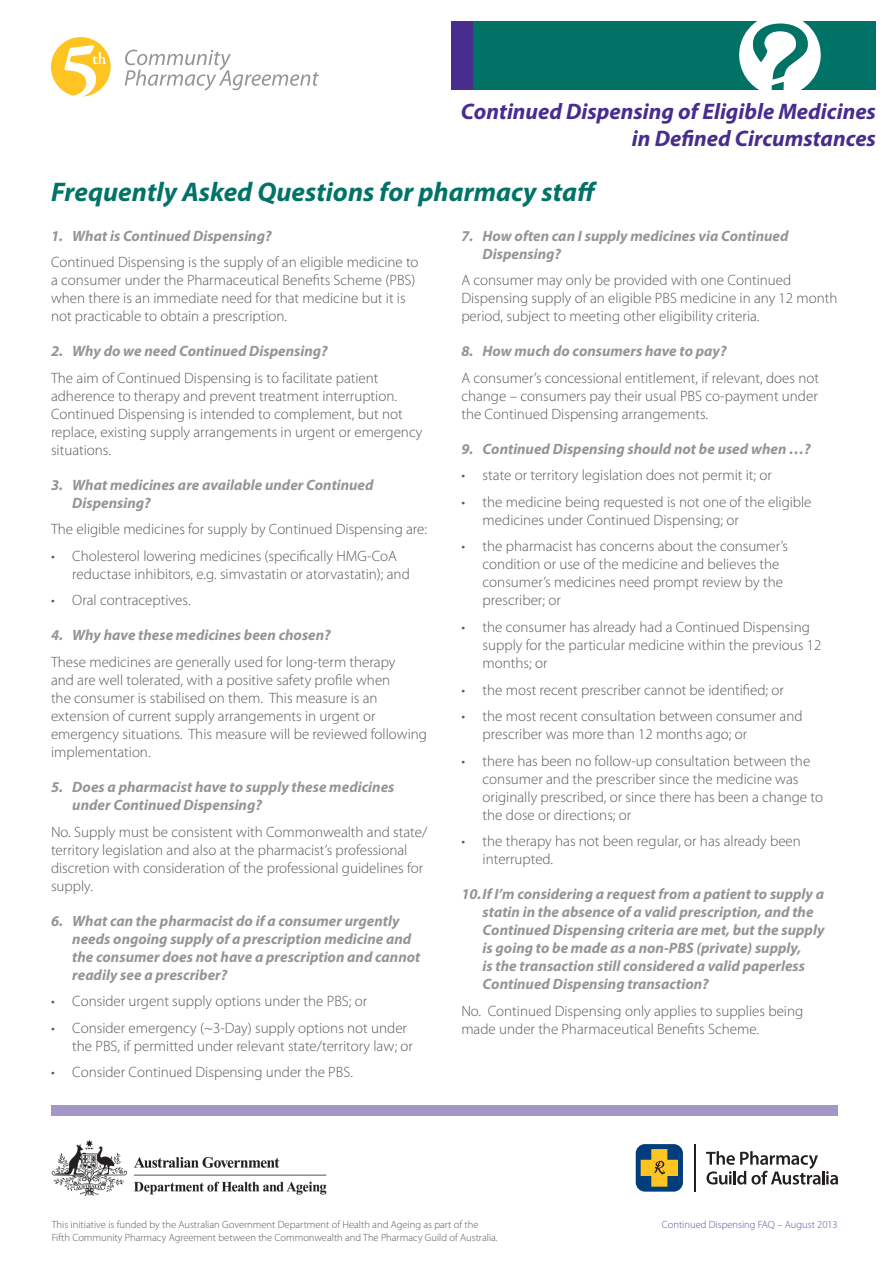
<style>
.page{position:relative;width:893px;height:1263px;background:#fff}
.page>*{position:absolute;margin:0;border:0;box-sizing:border-box;transform-origin:0 0}
.t1{font:italic 700 27px "Myriad Pro";color:#007366}
.t2{font:italic 700 22.5px/27px "Myriad Pro";color:#462d8e;text-align:right}
.t3{font:300 15px/18px "Myriad Pro";color:#57585a}
.t4{font:italic 700 15px/18px "Myriad Pro";color:#939598}
.t5{font:300 10.5px/12.6px "Myriad Pro";color:#57585a}
.t6{font:300 10.5px "Myriad Pro";color:#644e9d}
</style>
<div class="page">
<svg style="left:51px;top:37px;width:60px;height:60px"></svg>
<svg style="left:125px;top:50px;width:194px;height:41px"></svg>
<div style="left:452px;top:21px;width:424px;height:68px;background:#007366"></div>
<div style="left:452px;top:21px;width:21px;height:68px;background:#462d8e"></div>
<svg style="left:739px;top:21px;width:82px;height:69px"></svg>
<div style="left:51px;top:1106px;width:787px;height:10px;background:#a395c6"></div>
<svg style="left:706px;top:1151px;width:132px;height:33px"></svg>
<hr style="left:695px;top:1144px;width:1px;height:47px;background:#231f20">
<div style="left:636px;top:1144px;width:47px;height:47px;background:#013d7d;border-radius:9px"></div>
<svg style="left:641px;top:1149px;width:37px;height:38px"></svg>
<img style="left:51px;top:1139px;width:276px;height:57px">
<h2 class="t2" style="left:461px;top:97px;width:416px">Continued Dispensing of Eligible Medicines in Defined Circumstances</h2>
<h1 class="t1" style="left:51px;top:174px;width:547px">Frequently Asked Questions for pharmacy staff</h1>
<p class="t4" style="left:51px;top:226px;width:222px">1. What is Continued Dispensing?</p>
<p class="t3" style="left:51px;top:253px;width:369px">Continued Dispensing is the supply of an eligible medicine to a consumer under the Pharmaceutical Benefits Scheme (PBS) when there is an immediate need for that medicine but it is not practicable to obtain a prescription.</p>
<p class="t4" style="left:51px;top:342px;width:278px">2. Why do we need Continued Dispensing?</p>
<p class="t3" style="left:51px;top:369px;width:373px">The aim of Continued Dispensing is to facilitate patient adherence to therapy and prevent treatment interruption.<br>Continued Dispensing is intended to complement, but not replace, existing supply arrangements in urgent or emergency situations.</p>
<p class="t4" style="left:72px;top:475px;width:303px;text-indent:-21px">3. What medicines are available under Continued<br>Dispensing?</p>
<p class="t3" style="left:51px;top:520px;width:378px">The eligible medicines for supply by Continued Dispensing are:</p>
<p class="t3" style="left:72px;top:547px;width:339px;text-indent:-21px">• Cholesterol lowering medicines (specifically HMG-CoA reductase inhibitors, e.g. simvastatin or atorvastatin); and</p>
<p class="t3" style="left:51px;top:591px;width:141px">• Oral contraceptives.</p>
<p class="t4" style="left:51px;top:626px;width:281px">4. Why have these medicines been chosen?</p>
<p class="t3" style="left:51px;top:653px;width:377px">These medicines are generally used for long-term therapy<br>and are well tolerated, with a positive safety profile when<br>the consumer is stabilised on them. This measure is an extension of current supply arrangements in urgent or emergency situations. This measure will be reviewed following implementation.</p>
<p class="t4" style="left:72px;top:777px;width:324px;text-indent:-21px">5. Does a pharmacist have to supply these medicines under Continued Dispensing?</p>
<p class="t3" style="left:51px;top:822px;width:378px">No. Supply must be consistent with Commonwealth and state/ territory legislation and also at the pharmacist’s professional discretion with consideration of the professional guidelines for supply.</p>
<p class="t4" style="left:72px;top:911px;width:350px;text-indent:-21px">6. What can the pharmacist do if a consumer urgently needs ongoing supply of a prescription medicine and the consumer does not have a prescription and cannot readily see a prescriber?</p>
<p class="t3" style="left:51px;top:992px;width:318px">• Consider urgent supply options under the PBS; or</p>
<p class="t3" style="left:72px;top:1018px;width:342px;text-indent:-21px">• Consider emergency (~3-Day) supply options not under the PBS, if permitted under relevant state/territory law; or</p>
<p class="t3" style="left:51px;top:1063px;width:303px">• Consider Continued Dispensing under the PBS.</p>
<p class="t4" style="left:483px;top:226px;width:307px;text-indent:-21px">7. How often can I supply medicines via Continued<br>Dispensing?</p>
<p class="t3" style="left:461px;top:271px;width:378px">A consumer may only be provided with one Continued<br>Dispensing supply of an eligible PBS medicine in any 12 month period, subject to meeting other eligibility criteria.</p>
<p class="t4" style="left:461px;top:342px;width:267px">8. How much do consumers have to pay?</p>
<p class="t3" style="left:461px;top:369px;width:359px;text-align:justify">A consumer’s concessional entitlement, if relevant, does not change – consumers pay their usual PBS co-payment under the Continued Dispensing arrangements.</p>
<p class="t4" style="left:461px;top:439px;width:351px">9. Continued Dispensing should not be used when …?</p>
<p class="t3" style="left:461px;top:466px;width:312px">• state or territory legislation does not permit it; or</p>
<p class="t3" style="left:483px;top:493px;width:330px;text-indent:-21px">• the medicine being requested is not one of the eligible medicines under Continued Dispensing; or</p>
<p class="t3" style="left:483px;top:537px;width:307px;text-indent:-21px">• the pharmacist has concerns about the consumer’s condition or use of the medicine and believes the consumer’s medicines need prompt review by the prescriber; or</p>
<p class="t3" style="left:483px;top:618px;width:340px;text-indent:-21px">• the consumer has already had a Continued Dispensing supply for the particular medicine within the previous 12 months; or</p>
<p class="t3" style="left:461px;top:680px;width:324px">• the most recent prescriber cannot be identified; or</p>
<p class="t3" style="left:483px;top:707px;width:321px;text-indent:-21px">• the most recent consultation between consumer and prescriber was more than 12 months ago; or</p>
<p class="t3" style="left:483px;top:751px;width:342px;text-indent:-21px">• there has been no follow-up consultation between the consumer and the prescriber since the medicine was originally prescribed, or since there has been a change to the dose or directions; or</p>
<p class="t3" style="left:483px;top:832px;width:320px;text-indent:-21px">• the therapy has not been regular, or has already been interrupted.</p>
<p class="t4" style="left:483px;top:884px;width:343px;text-indent:-21px">10.If I’m considering a request from a patient to supply a statin in the absence of a valid prescription, and the Continued Dispensing criteria are met, but the supply is going to be made as a non-PBS (private) supply,<br>is the transaction still considered a valid paperless Continued Dispensing transaction?</p>
<p class="t3" style="left:461px;top:1001px;width:343px">No. Continued Dispensing only applies to supplies being made under the Pharmaceutical Benefits Scheme.</p>
<p class="t5" style="left:52px;top:1218px;width:448px">This initiative is funded by the Australian Government Department of Health and Ageing as part of the<br>Fifth Community Pharmacy Agreement between the Commonwealth and The Pharmacy Guild of Australia.</p>
<p class="t6" style="left:662px;top:1218px;width:177px">Continued Dispensing FAQ – August 2013</p>
</div>
